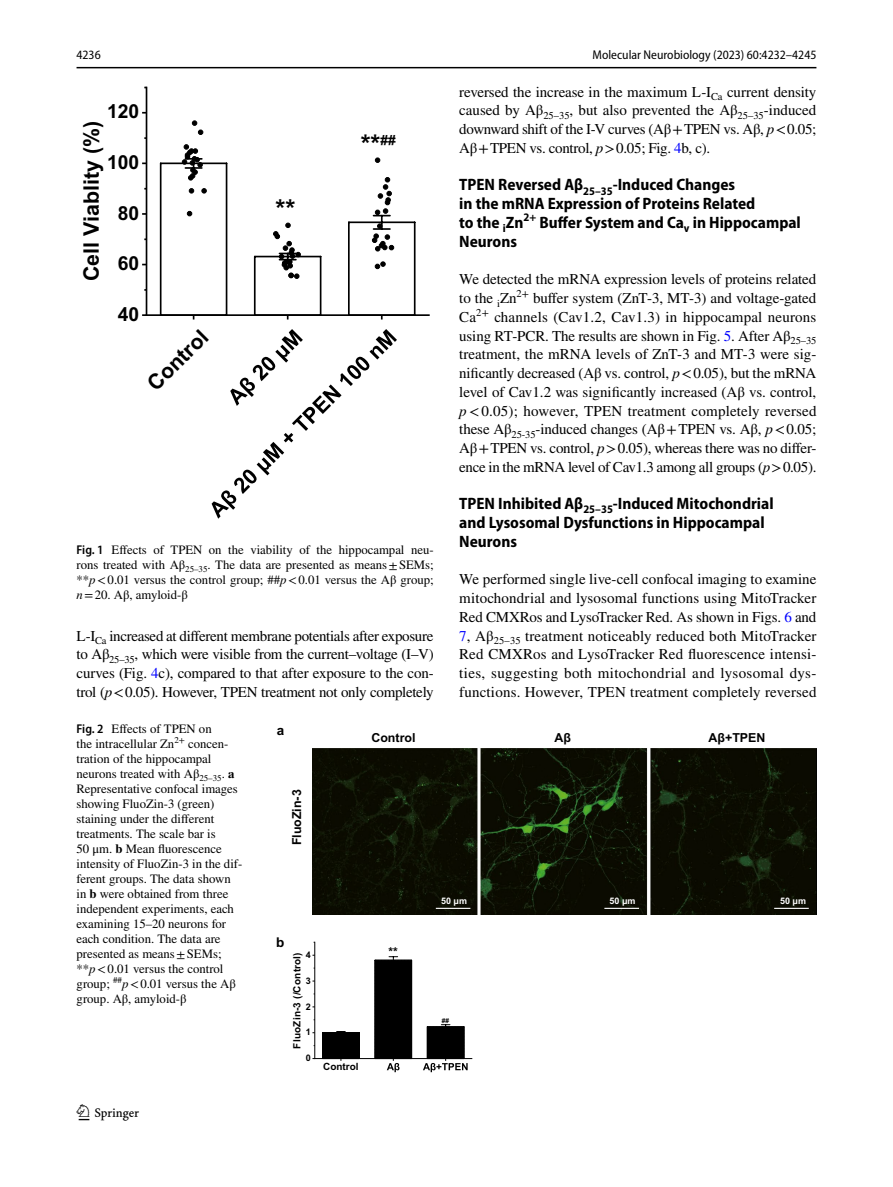
<style>
.page{position:relative;width:893px;height:1187px;background:#fff}
.page>*{position:absolute;margin:0;border:0;box-sizing:border-box;transform-origin:0 0}
.t1{font:700 25.8px "Arial";color:#000}
.t2{font:700 25.5px "Arial";color:#000}
.t3{font:22.5px "Springnew Regular 3";color:#000}
.t4{font:700 21.3px "Arial";color:#000}
.t5{font:700 19.35px "Arial";letter-spacing:-.005em;color:#000}
.t6{font:700 semi-condensed 16.5px/18.8px "Myriad Pro";color:#000}
.t7{font:15px/18.8px "STIX";letter-spacing:-.02em;color:#000;text-align:justify}
.t8{font:13.5px "Arial Bold MT2";color:#000}
.t9{font:12.75px/15px "STIX";color:#000;text-align:justify}
.t10{font:semi-condensed 12.75px "Myriad Pro";color:#000}
.t11{font:12.45px "Arial Bold MT2";color:#000}
.t12{font:12.15px "Arial Bold MT2";color:#000}
.t13{font:10.05px "Arial Bold MT2";letter-spacing:.015em;color:#000}
.t14{font:9px "Arial Bold MT2";color:#fff}
.t15{font:9px "Arial Bold MT2";color:#000}
.t16{font:6.45px "Arial Bold MT2";color:#000}
.s1{font-family:"Myriad Pro";font-weight:600;font-stretch:semi-condensed}
.s2{font-style:italic}
.s3{color:#00f}
.s4{font-weight:700}
</style>
<div class="page">
<hr style="left:77px;top:67px;width:739px;height:1px;background:#000">
<hr style="left:161px;top:162px;width:66px;height:2px;background:#000">
<hr style="left:226px;top:163px;width:1px;height:152px;background:#000">
<hr style="left:160px;top:163px;width:2px;height:152px;background:#000">
<hr style="left:255px;top:256px;width:66px;height:1px;background:#000">
<hr style="left:320px;top:256px;width:1px;height:59px;background:#000">
<hr style="left:254px;top:256px;width:2px;height:59px;background:#000">
<hr style="left:349px;top:221px;width:66px;height:2px;background:#000">
<hr style="left:414px;top:222px;width:2px;height:93px;background:#000">
<hr style="left:348px;top:222px;width:2px;height:93px;background:#000">
<svg style="left:189px;top:188px;width:5px;height:5px"></svg>
<svg style="left:187px;top:211px;width:5px;height:5px"></svg>
<svg style="left:192px;top:121px;width:11px;height:14px"></svg>
<svg style="left:202px;top:188px;width:5px;height:5px"></svg>
<svg style="left:182px;top:144px;width:21px;height:36px"></svg>
<svg style="left:273px;top:223px;width:28px;height:56px"></svg>
<svg style="left:375px;top:261px;width:10px;height:8px"></svg>
<svg style="left:372px;top:177px;width:22px;height:74px"></svg>
<svg style="left:375px;top:158px;width:5px;height:5px"></svg>
<hr style="left:147px;top:314px;width:282px;height:2px;background:#000">
<hr style="left:146px;top:87px;width:1px;height:228px;background:#000">
<svg style="left:212px;top:329px;width:185px;height:189px"></svg>
<img style="left:312px;top:748px;width:504px;height:166px">
<hr style="left:604px;top:907px;width:35px;height:1px;background:#fff">
<hr style="left:436px;top:907px;width:34px;height:1px;background:#fff">
<hr style="left:774px;top:907px;width:35px;height:1px;background:#fff">
<hr style="left:315px;top:1058px;width:157px;height:1px;background:#000">
<svg style="left:322px;top:1031px;width:38px;height:29px"></svg>
<hr style="left:314px;top:942px;width:1px;height:116px;background:#000">
<svg style="left:374px;top:956px;width:38px;height:116px"></svg>
<svg style="left:423px;top:1024px;width:45px;height:48px"></svg>
<p class="t10" style="left:77px;top:48px;width:26px">4236</p>
<p class="t10" style="left:593px;top:48px;width:225px">Molecular Neurobiology (2023) 60:4232–4245</p>
<p class="t5" style="left:107px;top:98px;width:34px">120</p>
<h3 class="t4" style="left:76px;top:281px;width:161px;rotate:-90deg">Cell Viablity (%)</h3>
<p class="t5" style="left:107px;top:148px;width:34px">100</p>
<p class="t5" style="left:118px;top:199px;width:23px">80</p>
<p class="t5" style="left:118px;top:250px;width:23px">60</p>
<p class="t5" style="left:118px;top:300px;width:23px">40</p>
<h3 class="t4" style="left:140px;top:376px;width:77px;rotate:-45deg">Control</h3>
<h1 class="t1" style="left:275px;top:191px;width:22px">**</h1>
<h2 class="t2" style="left:361px;top:126px;width:37px">**<sup>##</sup></h2>
<p class="t9" style="left:77px;top:543px;width:359px"><span class="s1">Fig. 1</span> Effects of TPEN on the viability of the hippocampal neu&shy;rons treated with Aβ<sub>25–35</sub>. The data are presented as means±SEMs; **<span class="s2">p</span>&lt;0.01 versus the control group; ##<span class="s2">p</span>&lt;0.01 versus the Aβ group; <span class="s2">n</span>=20. Aβ, amyloid-β</p>
<p class="t7" style="left:77px;top:627px;width:359px">L-I<sub>Ca</sub> increased at different membrane potentials after exposure to Aβ<sub>25–35</sub>, which were visible from the current–voltage (I–V) curves (Fig. <span class="s3">4</span>c), compared to that after exposure to the con&shy;trol (<span class="s2">p</span>&lt;0.05). However, TPEN treatment not only completely</p>
<p class="t7" style="left:459px;top:83px;width:359px">reversed the increase in the maximum L-I<sub>Ca</sub> current density caused by Aβ<sub>25–35</sub>, but also prevented the Aβ<sub>25–35</sub>-induced downward shift of the I-V curves (Aβ+TPEN vs. Aβ, <span class="s2">p</span>&lt;0.05; Aβ+TPEN vs. control, <span class="s2">p</span>&gt;0.05; Fig. <span class="s3">4</span>b, c).</p>
<p class="t6" style="left:459px;top:176px;width:343px">TPEN Reversed Aβ<sub>25–35</sub>‑Induced Changes<br>in the mRNA Expression of Proteins Related<br>to the <sub>i</sub>Zn<sup>2+</sup> Buffer System and Ca<sub>v</sub> in Hippocampal Neurons</p>
<p class="t7" style="left:459px;top:271px;width:359px">We detected the mRNA expression levels of proteins related to the <sub>i</sub>Zn<sup>2+</sup> buffer system (ZnT-3, MT-3) and voltage-gated Ca<sup>2+</sup> channels (Cav1.2, Cav1.3) in hippocampal neurons using RT-PCR. The results are shown in Fig. <span class="s3">5</span>. After Aβ<sub>25–35 </sub>treatment, the mRNA levels of ZnT-3 and MT-3 were sig&shy;nificantly decreased (Aβ vs. control, <span class="s2">p</span>&lt;0.05), but the mRNA level of Cav1.2 was significantly increased (Aβ vs. control, <span class="s2">p</span>&lt;0.05); however, TPEN treatment completely reversed these Aβ<sub>25-35</sub>‑induced changes (Aβ+TPEN vs. Aβ, <span class="s2">p</span>&lt;0.05; Aβ+TPEN vs. control, <span class="s2">p</span>&gt;0.05), whereas there was no differ&shy;ence in the mRNA level of Cav1.3 among all groups (<span class="s2">p</span>&gt;0.05).</p>
<p class="t6" style="left:459px;top:494px;width:316px">TPEN Inhibited Aβ<sub>25–35</sub>‑Induced Mitochondrial and Lysosomal Dysfunctions in Hippocampal<br>Neurons</p>
<p class="t7" style="left:459px;top:571px;width:359px">We performed single live-cell confocal imaging to examine mitochondrial and lysosomal functions using MitoTracker Red CMXRos and LysoTracker Red. As shown in Figs. <span class="s3">6</span> and <span class="s3">7</span>, Aβ<sub>25–35</sub> treatment noticeably reduced both MitoTracker Red CMXRos and LysoTracker Red fluorescence intensi&shy;ties, suggesting both mitochondrial and lysosomal dys&shy;functions. However, TPEN treatment completely reversed</p>
<p class="t9" style="left:77px;top:722px;width:167px;text-align:left"><span class="s1">Fig. 2</span> Effects of TPEN on<br>the intracellular Zn<sup>2+</sup> concen&shy;tration of the hippocampal neurons treated with Aβ<sub>25–35</sub>. <span class="s4">a<br></span>Representative confocal images showing FluoZin-3 (green) staining under the different treatments. The scale bar is<br>50 μm. <span class="s4">b</span> Mean fluorescence intensity of FluoZin-3 in the dif&shy;ferent groups. The data shown in <span class="s4">b</span> were obtained from three independent experiments, each examining 15–20 neurons for each condition. The data are presented as means±SEMs; **<span class="s2">p</span>&lt;0.01 versus the control group; <sup>##</sup><span class="s2">p</span>&lt;0.01 versus the Aβ group. Aβ, amyloid-β</p>
<p class="t8" style="left:277px;top:721px;width:9px">a</p>
<p class="t8" style="left:276px;top:932px;width:10px">b</p>
<p class="t11" style="left:288px;top:845px;width:57px;rotate:-90deg">FluoZin-3</p>
<p class="t15" style="left:306px;top:948px;width:7px">4</p>
<p class="t13" style="left:290px;top:1048px;width:98px;rotate:-90deg">FluoZin-3 (/Control)</p>
<p class="t15" style="left:306px;top:974px;width:7px">3</p>
<p class="t15" style="left:306px;top:999px;width:7px">2</p>
<p class="t15" style="left:306px;top:1025px;width:7px">1</p>
<p class="t15" style="left:306px;top:1051px;width:7px">0</p>
<p class="t13" style="left:323px;top:1059px;width:37px">Control</p>
<p class="t11" style="left:371px;top:728px;width:46px">Control</p>
<p class="t12" style="left:388px;top:943px;width:11px">**</p>
<p class="t14" style="left:441px;top:894px;width:27px">50 μm</p>
<p class="t16" style="left:442px;top:1016px;width:9px">##</p>
<p class="t11" style="left:555px;top:728px;width:18px">Aβ</p>
<p class="t14" style="left:610px;top:894px;width:27px">50 μm</p>
<p class="t11" style="left:708px;top:728px;width:58px">Aβ+TPEN</p>
<p class="t14" style="left:780px;top:894px;width:27px">50 μm</p>
<h3 class="t3" style="left:79px;top:1104px;width:62px">1 3</h3>
</div>
